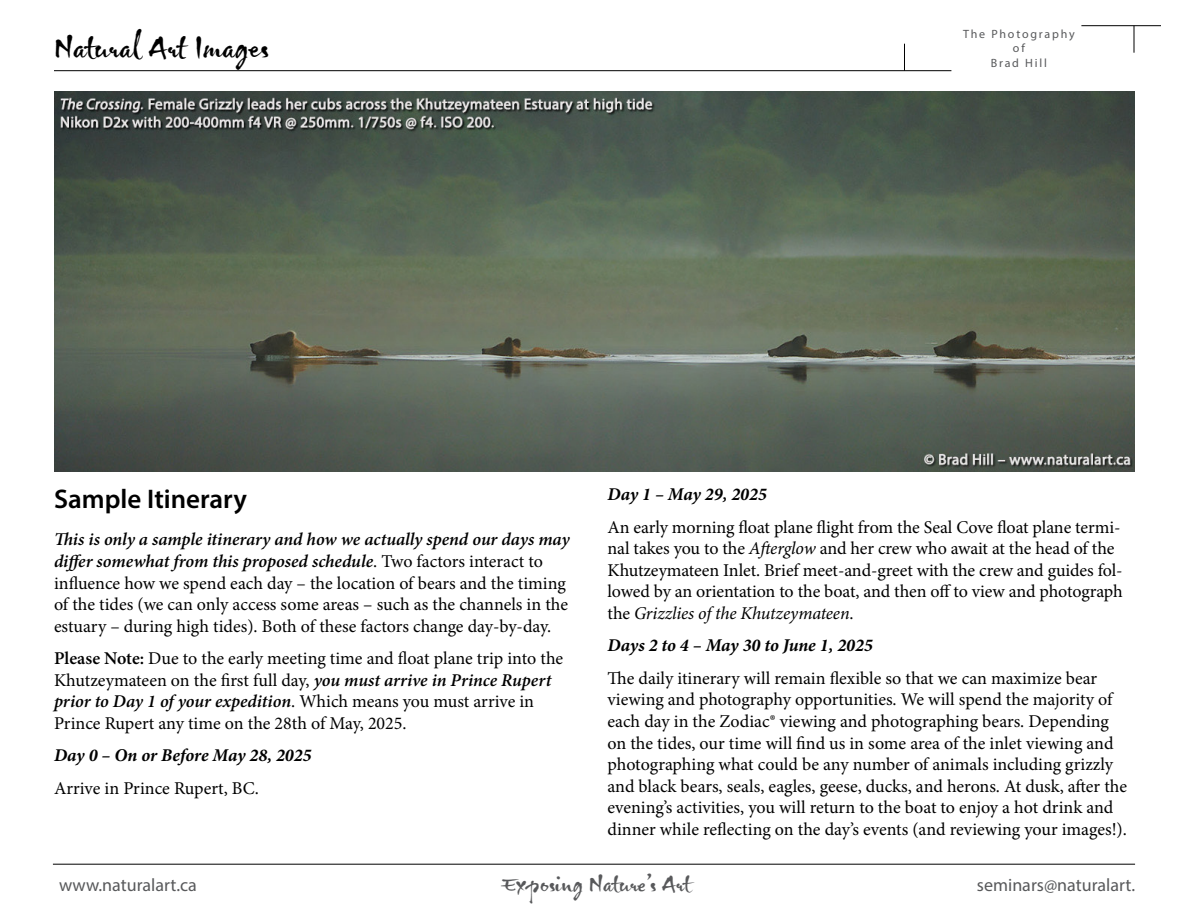
<style>
.page{position:relative;width:1188px;height:918px;background:#fff}
.page>*{position:absolute;margin:0;border:0;box-sizing:border-box;transform-origin:0 0}
.t1{font:36px "Gizmo";color:#000}
.t2{font:27px "Gizmo";color:#58595b}
.t3{font:600 27px "Myriad Pro";color:#000}
.t4{font:18px/21.6px "Minion Pro";letter-spacing:-.005em;color:#000}
.t5{font:italic 700 18px "Minion Pro";color:#000}
.t6{font:18px "Myriad Pro";color:#58595b}
.t7{font:12px/14.7px "Myriad Pro";letter-spacing:.15em;color:#58595b;text-align:center}
.s1{font-weight:600;font-style:italic}
.s2{font-weight:600}
.s3{font-style:italic}
</style>
<div class="page">
<hr style="left:54px;top:70px;width:897px;height:1px;background:#000">
<hr style="left:1081px;top:25px;width:80px;height:1px;background:#000">
<svg style="left:904px;top:44px;width:1px;height:27px"></svg>
<svg style="left:1134px;top:26px;width:1px;height:27px"></svg>
<hr style="left:53px;top:864px;width:1082px;height:1px;background:#000">
<img style="left:55px;top:92px;width:1080px;height:379px">
<h1 class="t1" style="left:54px;top:21px;width:216px">Natural Art Images</h1>
<p class="t7" style="left:963px;top:26px;width:113px">The Photography of<br>Brad Hill</p>
<h2 class="t3" style="left:54px;top:481px;width:195px">Sample Itinerary</h2>
<p class="t4" style="left:54px;top:529px;width:517px"><span class="s1">This is only a sample itinerary and how we actually spend our days may differ somewhat from this proposed schedule</span>. Two factors interact to influence how we spend each day – the location of bears and the timing of the tides (we can only access some areas – such as the channels in the estuary – during high tides). Both of these factors change day-by-day.</p>
<p class="t4" style="left:54px;top:648px;width:511px"><span class="s2">Please Note:</span> Due to the early meeting time and float plane trip into the Khutzeymateen on the first full day, <span class="s1">you must arrive in Prince Rupert prior to Day 1 of your expedition</span>. Which means you must arrive in Prince Rupert any time on the 28th of May, 2025.</p>
<p class="t5" style="left:54px;top:743px;width:259px">Day 0 – On or Before May 28, 2025</p>
<p class="t4" style="left:54px;top:777px;width:206px">Arrive in Prince Rupert, BC.</p>
<p class="t5" style="left:608px;top:482px;width:161px">Day 1 – May 29, 2025</p>
<p class="t4" style="left:608px;top:516px;width:517px">An early morning float plane flight from the Seal Cove float plane termi&shy;nal takes you to the <span class="s3">Afterglow</span> and her crew who await at the head of the Khutzeymateen Inlet. Brief meet-and-greet with the crew and guides fol&shy;lowed by an orientation to the boat, and then off to view and photograph the <span class="s3">Grizzlies of the Khutzeymateen</span>.</p>
<p class="t5" style="left:608px;top:633px;width:267px">Days 2 to 4 – May 30 to June 1, 2025</p>
<p class="t4" style="left:608px;top:667px;width:521px">The daily itinerary will remain flexible so that we can maximize bear viewing and photography opportunities. We will spend the majority of each day in the Zodiac® viewing and photographing bears. Depending on the tides, our time will find us in some area of the inlet viewing and photographing what could be any number of animals including grizzly and black bears, seals, eagles, geese, ducks, and herons. At dusk, after the evening’s activities, you will return to the boat to enjoy a hot drink and dinner while reflecting on the day’s events (and reviewing your images!).</p>
<p class="t6" style="left:59px;top:874px;width:139px">www.naturalart.ca</p>
<h2 class="t2" style="left:502px;top:864px;width:190px">Exposing Nature’s Art</h2>
<p class="t6" style="left:977px;top:874px;width:160px">seminars@naturalart.</p>
</div>
